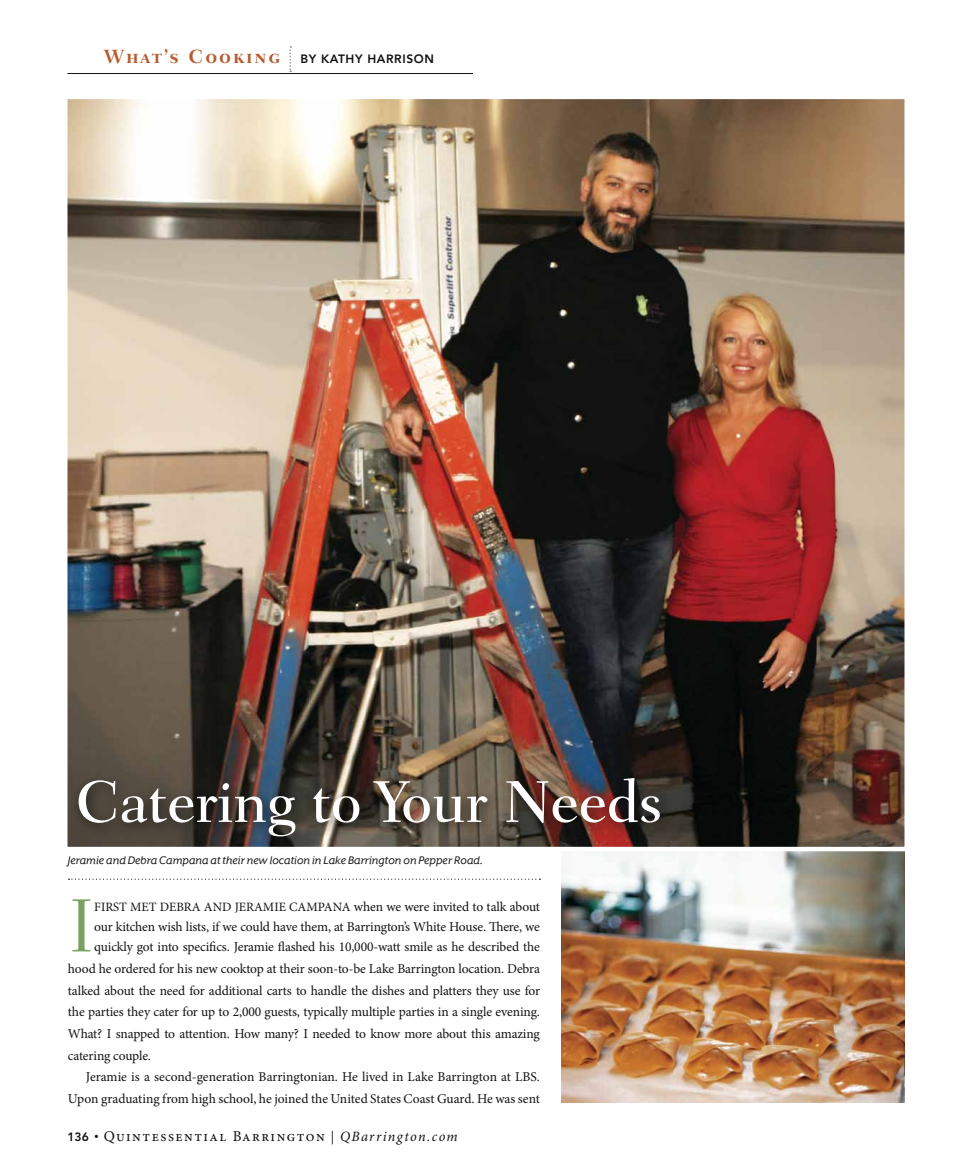
<style>
.page{position:relative;width:972px;height:1175px;background:#fff}
.page>*{position:absolute;margin:0;border:0;box-sizing:border-box;transform-origin:0 0}
.t1{font:300 76.8px "Fairfield LT Std";color:#78a260}
.t2{font:500 60px "Fairfield LT Std";letter-spacing:-.01em;color:#fff}
.t3{font:15px "Minion Pro";letter-spacing:.1em;color:#121212}
.t4{font:13.5px/21.6px "Minion Pro";letter-spacing:-.01em;color:#121212}
.t5{font:12.75px "Mr Eaves XL San Alt RI";color:#121212}
.t6{font:12.75px "Minion Pro";color:#121212}
.t7{font:800 12px "Avenir LT Std";letter-spacing:.05em;color:#121212}
.s1{font-family:"Fairfield LT Std";font-weight:700;font-size:19.5px;color:#b75a2e}
.s2{font-size:13.5px}
.s3{font-family:"Avenir LT Std";font-weight:800;font-size:12px}
.s4{font-size:12px}
.s5{font-style:italic;font-size:14.25px}
</style>
<div class="page">
<img style="left:562px;top:853px;width:342px;height:249px">
<hr style="left:68px;top:73px;width:405px;height:1px;background:#121212">
<svg style="left:289px;top:46px;width:2px;height:26px"></svg>
<svg style="left:68px;top:878px;width:472px;height:1px"></svg>
<img style="left:67px;top:99px;width:838px;height:754px">
<div style="left:70px;top:769px;width:604px;height:81px;background:#121212;opacity:.8"></div>
<p class="t7" style="left:104px;top:52px;width:331px"><span class="s1">What’s Cooking</span> BY KATHY HARRISON</p>
<h2 class="t2" style="left:76px;top:767px;width:589px">Catering to Your Needs</h2>
<p class="t5" style="left:68px;top:853px;width:416px">Jeramie and Debra Campana at their new location in Lake Barrington on Pepper Road.</p>
<h1 class="t1" style="left:68px;top:882px;width:29px">I</h1>
<p class="t6" style="left:94px;top:898px;width:447px">first met Debra and Jeramie Campana <span class="s2">when we were invited to talk about</span></p>
<p class="t4" style="left:94px;top:916px;width:447px;line-height:20.2px">our kitchen wish lists, if we could have them, at Barrington’s White House. There, we quickly got into specifics. Jeramie flashed his 10,000-watt smile as he described the</p>
<p class="t4" style="left:68px;top:958px;width:474px;text-align:justify">hood he ordered for his new cooktop at their soon-to-be Lake Barrington location. Debra talked about the need for additional carts to handle the dishes and platters they use for the parties they cater for up to 2,000 guests, typically multiple parties in a single evening.<br>What? I snapped to attention. How many? I needed to know more about this amazing catering couple.</p>
<p class="t4" style="left:68px;top:1066px;width:474px;text-align:right">Jeramie is a second-generation Barringtonian. He lived in Lake Barrington at LBS .<br>Upon graduating from high school, he joined the United States Coast Guard. He was sent</p>
<p class="t3" style="left:68px;top:1125px;width:392px"><span class="s3">136</span> <span class="s4">•</span> Quintessential Barrington <span class="s2">|</span> <span class="s5">QBarrington.com</span></p>
</div>
